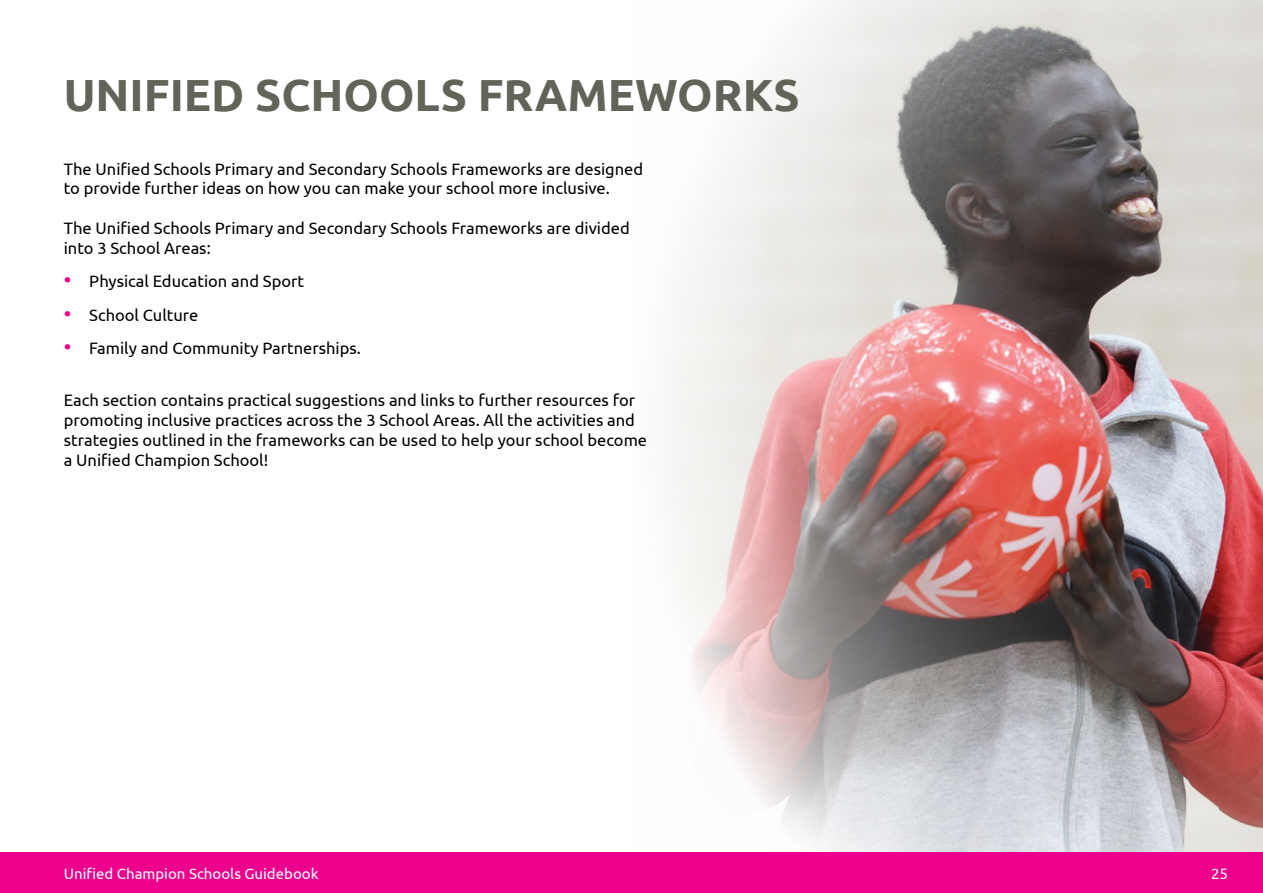
<style>
.page{position:relative;width:1263px;height:893px;background:#fff}
.page>*{position:absolute;margin:0;border:0;box-sizing:border-box;transform-origin:0 0}
.t1{font:700 45px "Ubuntu";color:#636359}
.t2{font:16.5px/19.8px "Ubuntu";color:#000}
.t3{font:15px "Ubuntu";color:#fff}
.s1{font-size:21px;color:#ec008c}
</style>
<div class="page">
<div style="left:0;top:852px;width:1263px;height:41px;background:#ec008c"></div>
<img style="left:670px;top:0;width:593px;height:852px">
<h1 class="t1" style="left:64px;top:68px;width:737px">UNIFIED SCHOOLS FRAMEWORKS</h1>
<p class="t2" style="left:64px;top:158px;width:581px">The Unified Schools Primary and Secondary Schools Frameworks are designed to provide further ideas on how you can make your school more inclusive.</p>
<p class="t2" style="left:64px;top:218px;width:567px">The Unified Schools Primary and Secondary Schools Frameworks are divided into 3 School Areas:</p>
<p class="t2" style="left:64px;top:271px;width:242px"><span class="s1">•</span> Physical Education and Sport</p>
<p class="t2" style="left:64px;top:304px;width:136px"><span class="s1">•</span> School Culture</p>
<p class="t2" style="left:64px;top:338px;width:299px"><span class="s1">•</span> Family and Community Partnerships.</p>
<p class="t2" style="left:64px;top:390px;width:585px">Each section contains practical suggestions and links to further resources for promoting inclusive practices across the 3 School Areas. All the activities and strategies outlined in the frameworks can be used to help your school become a Unified Champion School!</p>
<p class="t3" style="left:64px;top:864px;width:256px">Unified Champion Schools Guidebook</p>
<p class="t3" style="left:1211px;top:864px;width:18px">25</p>
</div>
